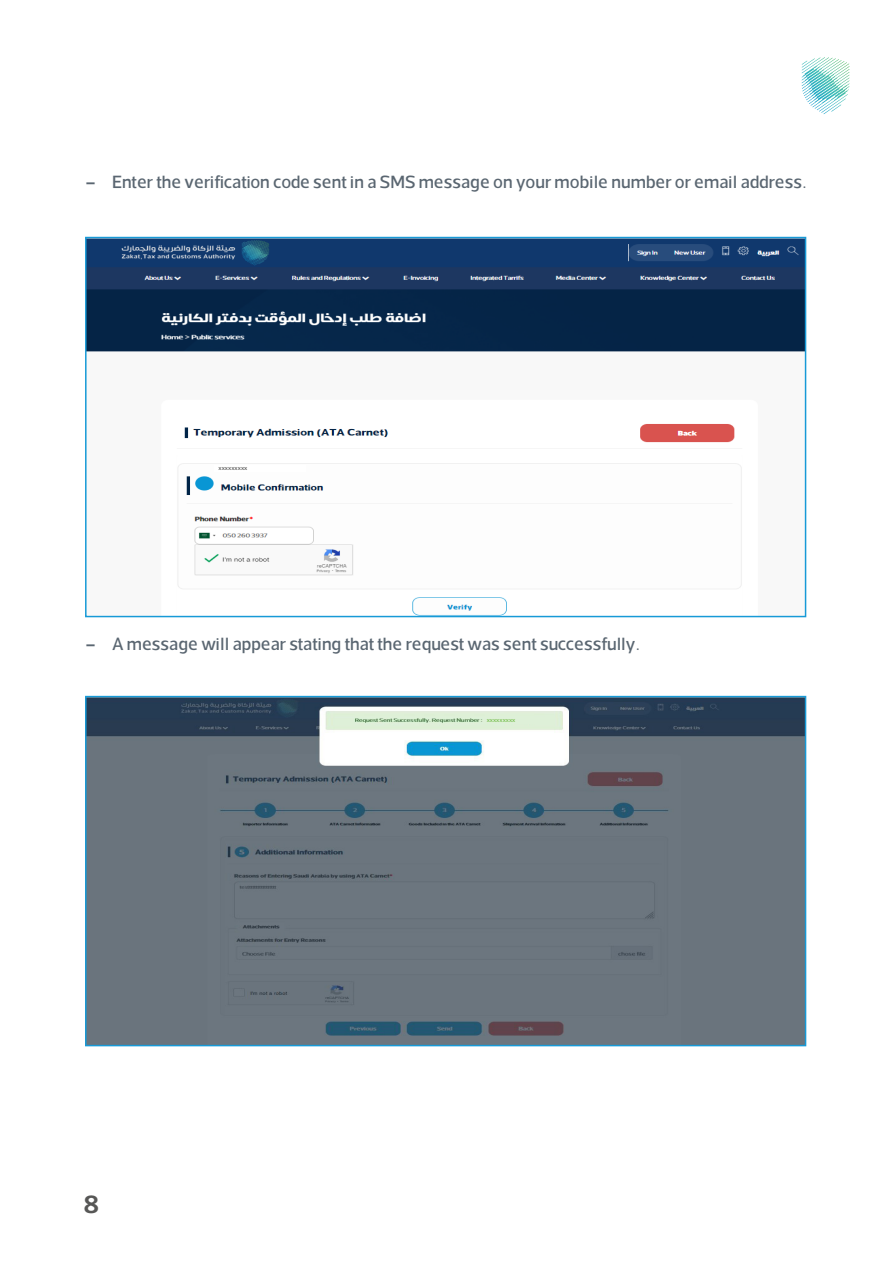
<style>
.page{position:relative;width:893px;height:1263px;background:#fff}
.page>*{position:absolute;margin:0;border:0;box-sizing:border-box;transform-origin:0 0}
.t1{font:600 25.5px "Somar";color:#575756}
.t2{font:500 18px "Somar";color:#5a6671}
.t3{font:700 18px "Somar";color:#5a6671}
.Body_text{font:500 6px "Somar";color:#575756}
.Body_text-2{font:500 6px "Somar";color:#77be4e}
</style>
<div class="page">
<svg style="left:802px;top:57px;width:48px;height:57px"></svg>
<img style="left:88px;top:240px;width:715px;height:374px">
<div style="left:85px;top:237px;width:721px;height:380px;border:2px solid #179ad7"></div>
<img style="left:88px;top:699px;width:715px;height:344px">
<div style="left:85px;top:696px;width:721px;height:350px;border:2px solid #179ad7"></div>
<div style="left:215px;top:465px;width:91px;height:7px;background:#fff"></div>
<div style="left:483px;top:718px;width:71px;height:6px;background:#def0d8"></div>
<p class="t3" style="left:85px;top:166px;width:12px">−</p>
<p class="t2" style="left:112px;top:167px;width:696px">Enter the verification code sent in a SMS message on your mobile number or email address.</p>
<p class="Body_text" style="left:219px;top:463px;width:30px">xxxxxxxxx</p>
<p class="t3" style="left:85px;top:628px;width:12px">−</p>
<p class="t2" style="left:112px;top:629px;width:530px">A message will appear stating that the request was sent successfully.</p>
<p class="Body_text-2" style="left:487px;top:715px;width:30px">xxxxxxxxx</p>
<h1 class="t1" style="left:83px;top:1182px;width:17px">8</h1>
</div>
